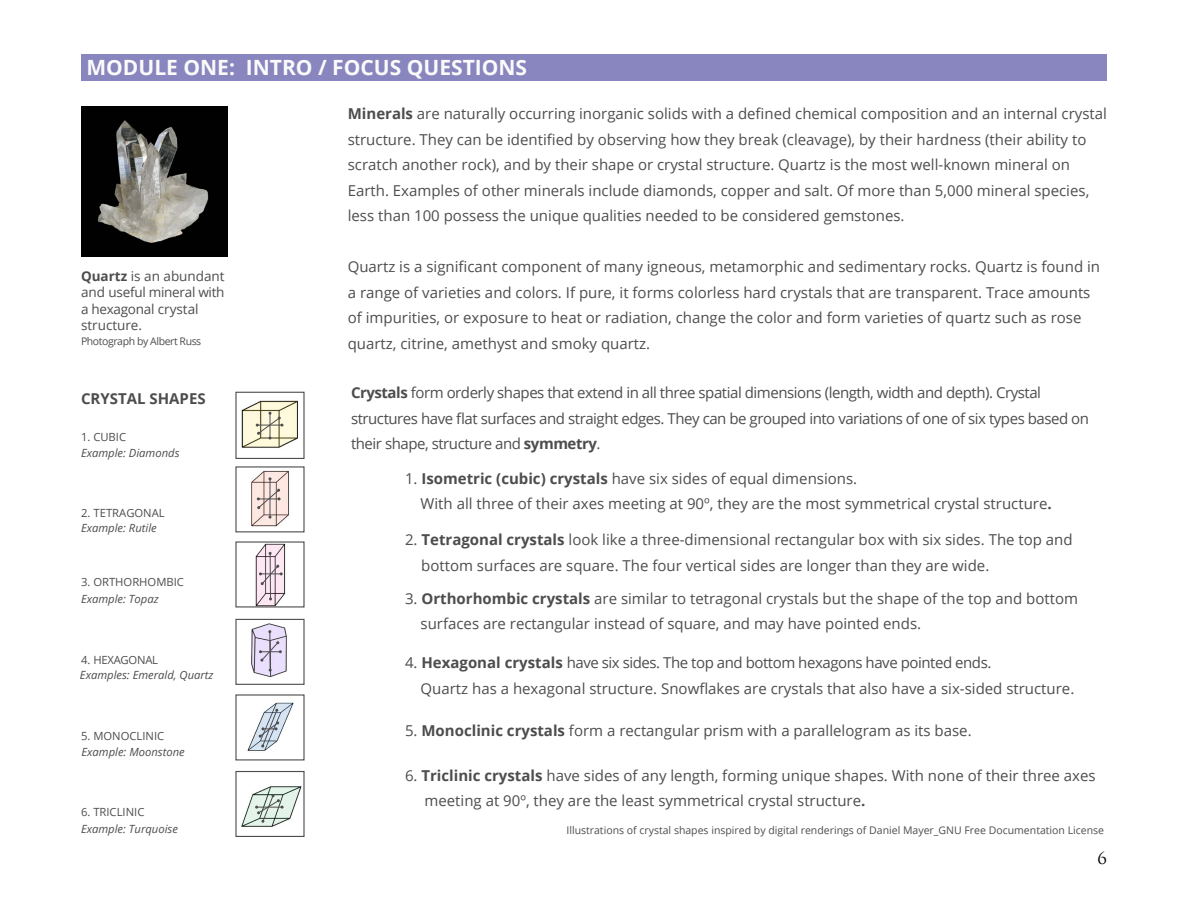
<style>
.page{position:relative;width:1188px;height:918px;background:#fff}
.page>*{position:absolute;margin:0;border:0;box-sizing:border-box;transform-origin:0 0}
.t1{font:700 21px "Open Sans";color:#fafafa}
.t2{font:16.5px "Trajan Pro";color:#000}
.t3{font:15px/25.5px "Open Sans";color:#4d4d4e}
.t4{font:15px/25.5px "Open Sans";letter-spacing:-.03em;color:#4d4d4e}
.t5{font:700 15px "Open Sans";color:#4d4d4e}
.t6{font:13.5px/16.5px "Open Sans";color:#4d4d4e}
.t7{font:italic 11.25px "Open Sans";color:#4d4d4e}
.t8{font:11.25px "Open Sans";color:#4d4d4e}
.t9{font:11.25px "Open Sans";letter-spacing:-.02em;color:#4d4d4e}
.t10{font:10.5px "Open Sans";color:#4d4d4e}
.t11{font:10.5px "Open Sans";letter-spacing:-.04em;color:#4d4d4e}
.s1{font-weight:700}
</style>
<div class="page">
<div style="left:81px;top:107px;width:147px;height:149px;background:#000"></div>
<img style="left:97px;top:120px;width:112px;height:123px">
<img style="left:241px;top:400px;width:57px;height:48px">
<div style="left:235px;top:392px;width:70px;height:67px;border:1px solid #4d4d4e"></div>
<img style="left:251px;top:470px;width:38px;height:57px">
<img style="left:251px;top:623px;width:36px;height:54px">
<div style="left:235px;top:619px;width:70px;height:66px;border:1px solid #4d4d4e"></div>
<img style="left:255px;top:543px;width:31px;height:63px">
<img style="left:247px;top:702px;width:47px;height:49px">
<img style="left:241px;top:786px;width:61px;height:41px">
<div style="left:235px;top:771px;width:70px;height:66px;border:1px solid #4d4d4e"></div>
<hr style="left:270px;top:479px;width:1px;height:38px;background:#4d4d4e">
<hr style="left:269px;top:632px;width:2px;height:38px;background:#4d4d4e">
<hr style="left:270px;top:553px;width:1px;height:46px;background:#4d4d4e">
<svg style="left:257px;top:489px;width:24px;height:20px"></svg>
<svg style="left:256px;top:412px;width:28px;height:28px"></svg>
<svg style="left:259px;top:565px;width:24px;height:20px"></svg>
<svg style="left:259px;top:641px;width:23px;height:21px"></svg>
<svg style="left:259px;top:709px;width:20px;height:39px"></svg>
<svg style="left:255px;top:794px;width:29px;height:29px"></svg>
<div style="left:81px;top:54px;width:1026px;height:27px;background:#8985be"></div>
<h1 class="t1" style="left:86px;top:52px;width:442px">MODULE ONE: INTRO / FOCUS QUESTIONS</h1>
<p class="t6" style="left:81px;top:267px;width:145px"><span class="s1">Quartz</span> is an abundant and useful mineral with a hexagonal crystal structure.</p>
<p class="t11" style="left:81px;top:334px;width:122px">Photograph by Albert Russ</p>
<p class="t5" style="left:81px;top:388px;width:126px">CRYSTAL SHAPES</p>
<p class="t8" style="left:81px;top:429px;width:47px">1. CUBIC</p>
<p class="t7" style="left:81px;top:446px;width:100px">Example: Diamonds</p>
<p class="t8" style="left:81px;top:505px;width:85px">2. TETRAGONAL</p>
<p class="t7" style="left:81px;top:520px;width:77px">Example: Rutile</p>
<p class="t8" style="left:81px;top:574px;width:105px">3. ORTHORHOMBIC</p>
<p class="t7" style="left:81px;top:591px;width:79px">Example: Topaz</p>
<p class="t9" style="left:81px;top:652px;width:79px">4. HEXAGONAL</p>
<p class="t7" style="left:80px;top:667px;width:135px">Examples: Emerald, Quartz</p>
<p class="t8" style="left:81px;top:728px;width:85px">5. MONOCLINIC</p>
<p class="t7" style="left:81px;top:744px;width:105px">Example: Moonstone</p>
<p class="t8" style="left:81px;top:804px;width:65px">6. TRICLINIC</p>
<p class="t7" style="left:81px;top:821px;width:99px">Example: Turquoise</p>
<p class="t3" style="left:348px;top:101px;width:761px"><span class="s1">Minerals</span> are naturally occurring inorganic solids with a defined chemical composition and an internal crystal structure. They can be identified by observing how they break (cleavage), by their hardness (their ability to scratch another rock), and by their shape or crystal structure. Quartz is the most well-known mineral on Earth. Examples of other minerals include diamonds, copper and salt. Of more than 5,000 mineral species, less than 100 possess the unique qualities needed to be considered gemstones.</p>
<p class="t3" style="left:348px;top:254px;width:754px">Quartz is a significant component of many igneous, metamorphic and sedimentary rocks. Quartz is found in a range of varieties and colors. If pure, it forms colorless hard crystals that are transparent. Trace amounts of impurities, or exposure to heat or radiation, change the color and form varieties of quartz such as rose quartz, citrine, amethyst and smoky quartz.</p>
<p class="t4" style="left:351px;top:380px;width:740px"><span class="s1">Crystals</span> form orderly shapes that extend in all three spatial dimensions (length, width and depth). Crystal structures have flat surfaces and straight edges. They can be grouped into variations of one of six types based on their shape, structure and <span class="s1">symmetry</span>.</p>
<p class="t3" style="left:421px;top:465px;width:633px;text-indent:-16px">1. <span class="s1">Isometric (cubic) crystals</span> have six sides of equal dimensions.<br>With all three of their axes meeting at 90º, they are the most symmetrical crystal structure<span class="s1">.</span></p>
<p class="t3" style="left:421px;top:527px;width:653px;text-indent:-16px">2. <span class="s1">Tetragonal crystals</span> look like a three-dimensional rectangular box with six sides. The top and bottom surfaces are square. The four vertical sides are longer than they are wide.</p>
<p class="t3" style="left:421px;top:585px;width:659px;text-indent:-16px">3. <span class="s1">Orthorhombic crystals</span> are similar to tetragonal crystals but the shape of the top and bottom surfaces are rectangular instead of square, and may have pointed ends.</p>
<p class="t3" style="left:421px;top:650px;width:655px;text-indent:-16px">4. <span class="s1">Hexagonal crystals</span> have six sides. The top and bottom hexagons have pointed ends.<br>Quartz has a hexagonal structure. Snowflakes are crystals that also have a six-sided structure.</p>
<p class="t3" style="left:405px;top:717px;width:568px">5. <span class="s1">Monoclinic crystals</span> form a rectangular prism with a parallelogram as its base.</p>
<p class="t3" style="left:425px;top:762px;width:673px;text-indent:-20px">6. <span class="s1">Triclinic crystals</span> have sides of any length, forming unique shapes. With none of their three axes meeting at 90º, they are the least symmetrical crystal structure<span class="s1">.</span></p>
<p class="t10" style="left:566px;top:823px;width:539px">Illustrations of crystal shapes inspired by digital renderings of Daniel Mayer_GNU Free Documentation License</p>
<p class="t2" style="left:1098px;top:847px;width:11px">6</p>
</div>
